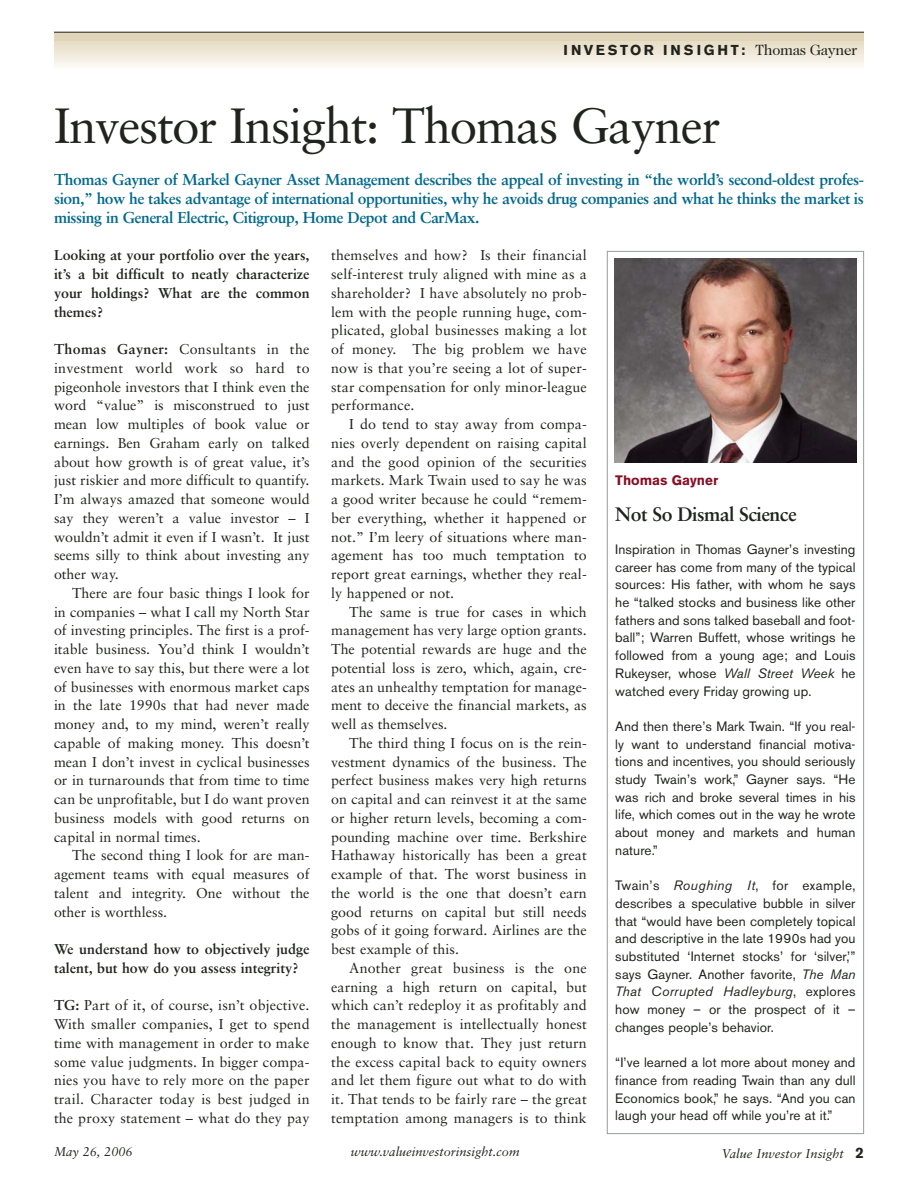
<style>
.page{position:relative;width:918px;height:1188px;background:#fff}
.page>*{position:absolute;margin:0;border:0;box-sizing:border-box;transform-origin:0 0}
.t1{font:49.5px "Sabon";letter-spacing:-.03em;color:#20231e}
.t2{font:700 19.5px "Sabon";letter-spacing:-.03em;color:#20231e}
.t3{font:700 15.75px/18.8px "Sabon";letter-spacing:-.03em;color:#00688c;text-align:justify}
.t4{font:14.25px/18.8px "Sabon";color:#20231e;text-align:justify}
.t5{font:700 14.25px/18.8px "Sabon";color:#20231e;text-align:justify}
.t6{font:700 14.25px "Akzidenz Grotesk BE";letter-spacing:.19em;color:#20231e}
.t7{font:13.5px/17.7px "Akzidenz Grotesk BE";letter-spacing:.005em;color:#20231e;text-align:justify}
.t8{font:900 13.5px "Akzidenz Grotesk";color:#860e25}
.t9{font:italic 12.75px "Sabon";color:#20231e}
.s1{font-family:"Caslon Two Twenty Four";font-weight:400;font-size:15px}
.s2{font-weight:700}
.s3{font-style:italic}
.s4{font-family:"Akzidenz Grotesk BE";font-weight:700;font-style:normal;font-size:15px}
</style>
<div class="page">
<hr style="left:54px;top:33px;width:810px;height:3px;background:#d9cba7">
<hr style="left:54px;top:35px;width:810px;height:3px;background:#dbcdab">
<hr style="left:54px;top:37px;width:810px;height:3px;background:#ddd0af">
<hr style="left:54px;top:39px;width:810px;height:3px;background:#dfd2b3">
<hr style="left:54px;top:41px;width:810px;height:3px;background:#e2d6b8">
<hr style="left:54px;top:43px;width:810px;height:3px;background:#e4d8bc">
<hr style="left:54px;top:45px;width:810px;height:3px;background:#e6dbc0">
<hr style="left:54px;top:47px;width:810px;height:2px;background:#e8ddc4">
<hr style="left:54px;top:49px;width:810px;height:3px;background:#eae0c8">
<hr style="left:54px;top:51px;width:810px;height:3px;background:#ece2cd">
<hr style="left:54px;top:53px;width:810px;height:3px;background:#ede5d2">
<hr style="left:54px;top:55px;width:810px;height:3px;background:#efe8d7">
<hr style="left:54px;top:57px;width:810px;height:3px;background:#f2ecdc">
<hr style="left:54px;top:59px;width:810px;height:3px;background:#f4efe2">
<hr style="left:54px;top:61px;width:810px;height:3px;background:#f6f2e7">
<hr style="left:54px;top:63px;width:810px;height:3px;background:#f9f5ed">
<hr style="left:54px;top:65px;width:810px;height:3px;background:#fbf8f2">
<hr style="left:54px;top:66px;width:810px;height:3px;background:#fcfbf6">
<hr style="left:54px;top:68px;width:810px;height:1px;background:#fefdfb">
<hr style="left:54px;top:32px;width:810px;height:1px;background:#20231e">
<div style="left:607px;top:251px;width:257px;height:883px;border:1px solid #959c9d"></div>
<img style="left:614px;top:258px;width:242px;height:204px">
<p class="t6" style="left:564px;top:45px;width:295px">INVESTOR INSIGHT: <span class="s1">Thomas Gayner</span></p>
<h1 class="t1" style="left:54px;top:105px;width:668px">Investor Insight: Thomas Gayner</h1>
<p class="t3" style="left:54px;top:172px;width:812px">Thomas Gayner of Markel Gayner Asset Management describes the appeal of investing in “the world’s second-oldest profes&shy;sion,” how he takes advantage of international opportunities, why he avoids drug companies and what he thinks the market is missing in General Electric, Citigroup, Home Depot and CarMax.</p>
<p class="t5" style="left:54px;top:247px;width:257px">Looking at your portfolio over the years, it’s a bit difficult to neatly characterize your holdings? What are the common themes?</p>
<p class="t4" style="left:54px;top:341px;width:257px"><span class="s2">Thomas Gayner:</span> Consultants in the investment world work so hard to pigeonhole investors that I think even the word “value” is misconstrued to just mean low multiples of book value or earnings. Ben Graham early on talked about how growth is of great value, it’s just riskier and more difficult to quantify.<br>I’m always amazed that someone would say they weren’t a value investor – I wouldn’t admit it even if I wasn’t. It just seems silly to think about investing any other way.</p>
<p class="t4" style="left:54px;top:585px;width:257px;text-indent:18px">There are four basic things I look for in companies – what I call my North Star of investing principles. The first is a prof&shy;itable business. You’d think I wouldn’t even have to say this, but there were a lot of businesses with enormous market caps in the late 1990s that had never made money and, to my mind, weren’t really capable of making money. This doesn’t mean I don’t invest in cyclical businesses or in turnarounds that from time to time can be unprofitable, but I do want proven business models with good returns on capital in normal times.</p>
<p class="t4" style="left:54px;top:847px;width:257px;text-indent:18px">The second thing I look for are man&shy;agement teams with equal measures of talent and integrity. One without the other is worthless.</p>
<p class="t5" style="left:54px;top:941px;width:257px">We understand how to objectively judge talent, but how do you assess integrity?</p>
<p class="t4" style="left:54px;top:997px;width:257px"><span class="s2">TG:</span> Part of it, of course, isn’t objective.<br>With smaller companies, I get to spend time with management in order to make some value judgments. In bigger compa&shy;nies you have to rely more on the paper trail. Character today is best judged in the proxy statement – what do they pay</p>
<p class="t4" style="left:331px;top:247px;width:257px">themselves and how? Is their financial self-interest truly aligned with mine as a shareholder? I have absolutely no prob&shy;lem with the people running huge, com&shy;plicated, global businesses making a lot of money. The big problem we have now is that you’re seeing a lot of super&shy;star compensation for only minor-league performance.</p>
<p class="t4" style="left:331px;top:416px;width:257px;text-indent:18px">I do tend to stay away from compa&shy;nies overly dependent on raising capital and the good opinion of the securities markets. Mark Twain used to say he was a good writer because he could “remem&shy;ber everything, whether it happened or not.” I’m leery of situations where man&shy;agement has too much temptation to report great earnings, whether they real&shy;ly happened or not.</p>
<p class="t4" style="left:331px;top:603px;width:257px;text-indent:18px">The same is true for cases in which management has very large option grants.<br>The potential rewards are huge and the potential loss is zero, which, again, cre&shy;ates an unhealthy temptation for manage&shy;ment to deceive the financial markets, as well as themselves.</p>
<p class="t4" style="left:331px;top:735px;width:257px;text-indent:18px">The third thing I focus on is the rein&shy;vestment dynamics of the business. The perfect business makes very high returns on capital and can reinvest it at the same or higher return levels, becoming a com&shy;pounding machine over time. Berkshire Hathaway historically has been a great example of that. The worst business in the world is the one that doesn’t earn good returns on capital but still needs gobs of it going forward. Airlines are the best example of this.</p>
<p class="t4" style="left:331px;top:960px;width:257px;text-indent:18px">Another great business is the one earning a high return on capital, but which can’t redeploy it as profitably and the management is intellectually honest enough to know that. They just return the excess capital back to equity owners and let them figure out what to do with it. That tends to be fairly rare – the great temptation among managers is to think</p>
<p class="t8" style="left:615px;top:476px;width:105px">Thomas Gayner</p>
<h2 class="t2" style="left:615px;top:506px;width:183px">Not So Dismal Science</h2>
<p class="t7" style="left:615px;top:542px;width:242px">Inspiration in Thomas Gayner’s investing career has come from many of the typical sources: His father, with whom he says he “talked stocks and business like other fathers and sons talked baseball and foot&shy;ball”; Warren Buffett, whose writings he followed from a young age; and Louis Rukeyser, whose <span class="s3">Wall Street Week</span> he watched every Friday growing up.</p>
<p class="t7" style="left:615px;top:719px;width:242px">And then there’s Mark Twain. “If you real&shy;ly want to understand financial motiva&shy;tions and incentives, you should seriously study Twain’s work,” Gayner says. “He was rich and broke several times in his life, which comes out in the way he wrote about money and markets and human nature.”</p>
<p class="t7" style="left:615px;top:878px;width:242px">Twain’s <span class="s3">Roughing It</span>, for example, describes a speculative bubble in silver that “would have been completely topical and descriptive in the late 1990s had you substituted ‘Internet stocks’ for ‘silver,’” says Gayner. Another favorite, <span class="s3">The Man That Corrupted Hadleyburg</span>, explores how money – or the prospect of it – changes people’s behavior.</p>
<p class="t7" style="left:615px;top:1055px;width:242px">“I’ve learned a lot more about money and finance from reading Twain than any dull Economics book,” he says. “And you can laugh your head off while you’re at it.”</p>
<p class="t9" style="left:54px;top:1147px;width:80px">May 26, 2006</p>
<p class="t9" style="left:351px;top:1146px;width:170px">www.valueinvestorinsight.com</p>
<p class="t9" style="left:722px;top:1148px;width:144px">Value Investor Insight <span class="s4">2</span></p>
</div>
